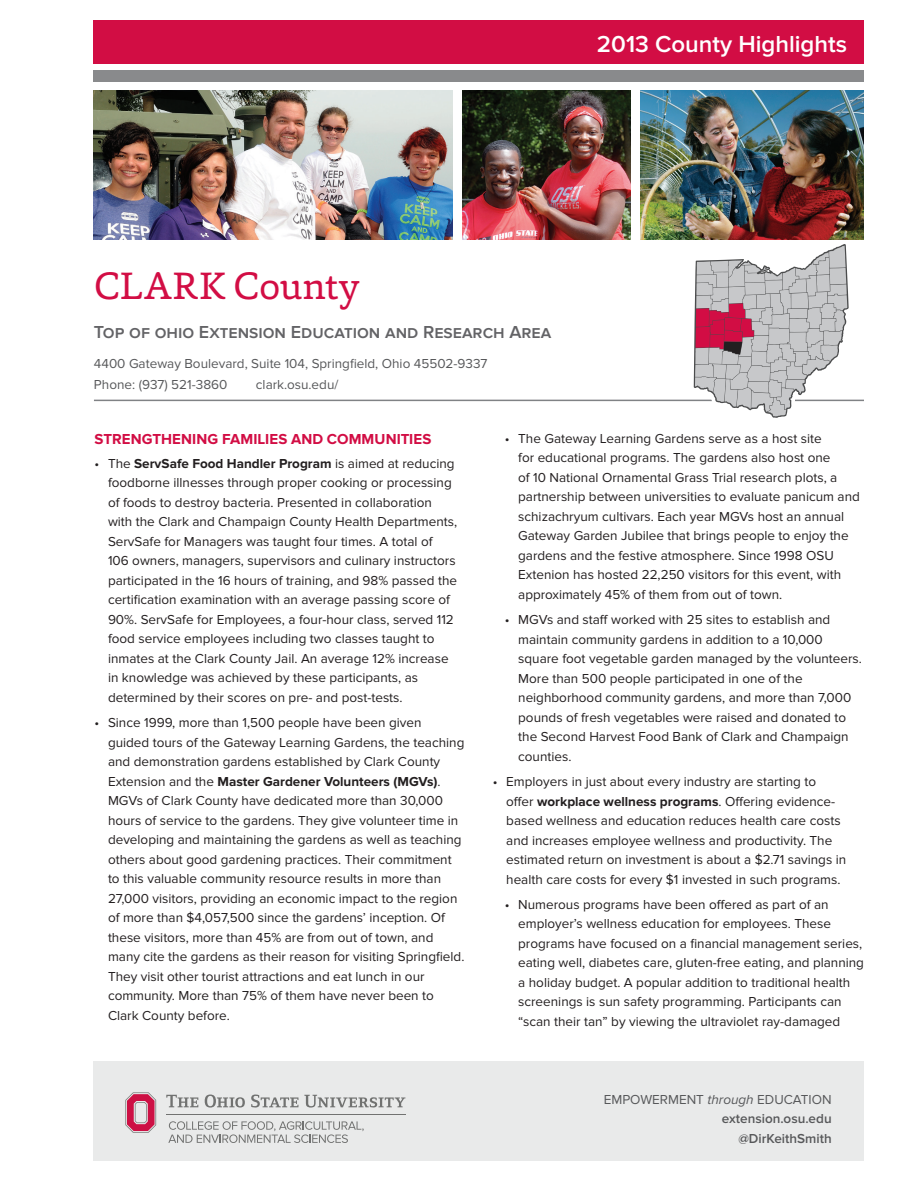
<style>
.page{position:relative;width:918px;height:1188px;background:#fff}
.page>*{position:absolute;margin:0;border:0;box-sizing:border-box;transform-origin:0 0}
.County_name{font:39px "Capita";letter-spacing:.005em;color:#d20d44}
.t1{font:600 24px "Proxima Nova";color:#fff}
.EERA_Name{font:600 18px "Proxima Nova";color:#636366}
.Section_Heads{font:700 15px "Proxima Nova";letter-spacing:.005em;color:#d20d44}
.t2{font:13.5px/19.5px "Proxima Nova";color:#231f20}
.Address_name{font:13.5px "Proxima Nova";color:#57585a}
.t3{font:600 13.5px/19.5px "Proxima Nova";color:#57585a;text-align:right}
.s1{font-weight:700}
.s2{font-weight:400}
.s3{font-weight:400;font-style:italic}
</style>
<div class="page">
<div style="left:94px;top:21px;width:770px;height:43px;background:#d20d44"></div>
<div style="left:94px;top:70px;width:770px;height:12px;background:#898a8c"></div>
<hr style="left:94px;top:400px;width:770px;height:1px;background:#808285">
<div style="left:94px;top:1062px;width:770px;height:99px;background:#e9eaea"></div>
<svg style="left:168px;top:1121px;width:196px;height:22px"></svg>
<svg style="left:125px;top:1092px;width:31px;height:41px"></svg>
<hr style="left:166px;top:1114px;width:240px;height:1px;background:#717271">
<svg style="left:166px;top:1095px;width:32px;height:12px"></svg>
<svg style="left:205px;top:1095px;width:40px;height:13px"></svg>
<svg style="left:251px;top:1095px;width:47px;height:13px"></svg>
<svg style="left:304px;top:1095px;width:101px;height:13px"></svg>
<img style="left:462px;top:91px;width:169px;height:149px">
<img style="left:640px;top:91px;width:224px;height:149px">
<img style="left:94px;top:91px;width:359px;height:149px">
<svg style="left:690px;top:244px;width:162px;height:174px"></svg>
<h2 class="t1" style="left:597px;top:30px;width:252px">2013 County Highlights</h2>
<p class="County_name" style="left:94px;top:260px;width:267px">CLARK County</p>
<p class="EERA_Name" style="left:94px;top:322px;width:459px">Top of ohio Extension Education and Research Area</p>
<p class="Address_name" style="left:94px;top:356px;width:395px">4400 Gateway Boulevard, Suite 104, Springfield, Ohio 45502-9337</p>
<p class="Address_name" style="left:94px;top:377px;width:135px">Phone: (937) 521-3860</p>
<p class="Address_name" style="left:256px;top:377px;width:84px">clark.osu.edu/</p>
<p class="Section_Heads" style="left:94px;top:430px;width:338px">STRENGTHENING FAMILIES AND COMMUNITIES</p>
<p class="t2" style="left:108px;top:454px;width:351px;text-indent:-14px">• The <span class="s1">ServSafe Food Handler Program</span> is aimed at reducing foodborne illnesses through proper cooking or processing of foods to destroy bacteria. Presented in collaboration with the Clark and Champaign County Health Departments, ServSafe for Managers was taught four times. A total of<br>106 owners, managers, supervisors and culinary instructors participated in the 16 hours of training, and 98% passed the certification examination with an average passing score of 90%. ServSafe for Employees, a four-hour class, served 112 food service employees including two classes taught to inmates at the Clark County Jail. An average 12% increase in knowledge was achieved by these participants, as determined by their scores on pre- and post-tests.</p>
<p class="t2" style="left:108px;top:713px;width:358px;text-indent:-14px">• Since 1999, more than 1,500 people have been given guided tours of the Gateway Learning Gardens, the teaching and demonstration gardens established by Clark County Extension and the <span class="s1">Master Gardener Volunteers (MGVs)</span>.<br>MGVs of Clark County have dedicated more than 30,000 hours of service to the gardens. They give volunteer time in developing and maintaining the gardens as well as teaching others about good gardening practices. Their commitment to this valuable community resource results in more than 27,000 visitors, providing an economic impact to the region of more than $4,057,500 since the gardens’ inception. Of these visitors, more than 45% are from out of town, and many cite the gardens as their reason for visiting Springfield.<br>They visit other tourist attractions and eat lunch in our community. More than 75% of them have never been to Clark County before.</p>
<p class="t2" style="left:518px;top:429px;width:343px;text-indent:-14px">• The Gateway Learning Gardens serve as a host site<br>for educational programs. The gardens also host one<br>of 10 National Ornamental Grass Trial research plots, a partnership between universities to evaluate panicum and schizachryum cultivars. Each year MGVs host an annual Gateway Garden Jubilee that brings people to enjoy the gardens and the festive atmosphere. Since 1998 OSU Extenion has hosted 22,250 visitors for this event, with approximately 45% of them from out of town.</p>
<p class="t2" style="left:518px;top:610px;width:345px;text-indent:-14px">• MGVs and staff worked with 25 sites to establish and maintain community gardens in addition to a 10,000 square foot vegetable garden managed by the volunteers.<br>More than 500 people participated in one of the neighborhood community gardens, and more than 7,000 pounds of fresh vegetables were raised and donated to the Second Harvest Food Bank of Clark and Champaign counties.</p>
<p class="t2" style="left:506px;top:772px;width:342px;text-indent:-14px">• Employers in just about every industry are starting to offer <span class="s1">workplace wellness programs</span>. Offering evidence&shy;based wellness and education reduces health care costs and increases employee wellness and productivity. The estimated return on investment is about a $2.71 savings in health care costs for every $1 invested in such programs.</p>
<p class="t2" style="left:518px;top:895px;width:347px;text-indent:-14px">• Numerous programs have been offered as part of an employer’s wellness education for employees. These programs have focused on a financial management series, eating well, diabetes care, gluten-free eating, and planning a holiday budget. A popular addition to traditional health screenings is sun safety programming. Participants can “scan their tan” by viewing the ultraviolet ray-damaged</p>
<p class="t3" style="left:604px;top:1090px;width:229px"><span class="s2">EMPOWERMENT</span> <span class="s3">through</span> <span class="s2">EDUCATION </span>extension.osu.edu<br>@DirKeithSmith</p>
</div>
